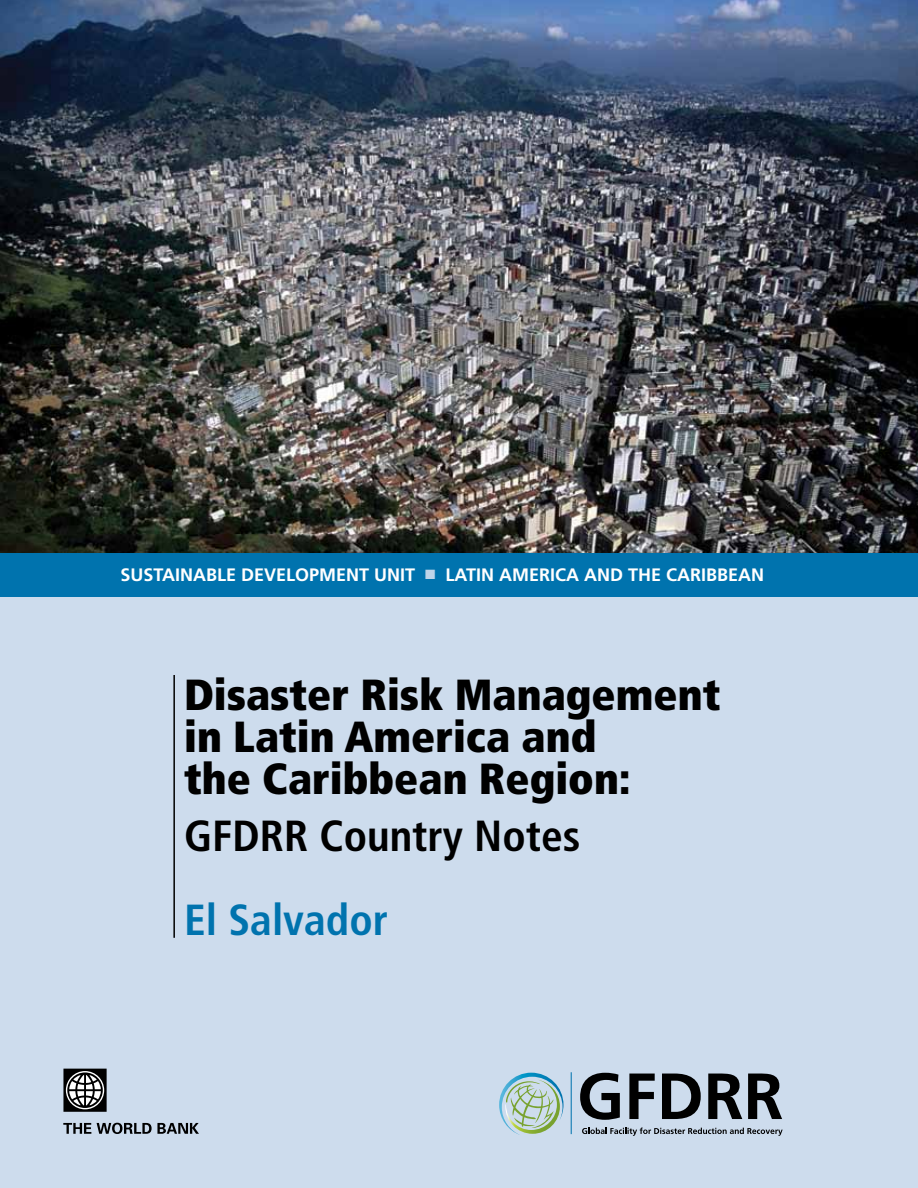
<style>
.page{position:relative;width:918px;height:1188px;background:#fff}
.page>*{position:absolute;margin:0;border:0;box-sizing:border-box;transform-origin:0 0}
.t1{font:900 condensed 43.5px/42px "Frutiger";color:#000}
.t2{font:700 condensed 43.5px "Frutiger";color:#000}
.t3{font:700 condensed 43.5px "Frutiger";color:#0073ae}
.t4{font:700 18px "Frutiger";color:#fff}
.s1{color:#bed4e9}
</style>
<div class="page">
<img style="left:0;top:0;width:918px;height:554px">
<div style="left:0;top:584px;width:918px;height:604px;background:#cddced"></div>
<div style="left:0;top:554px;width:918px;height:43px;background:#0073ae"></div>
<hr style="left:173px;top:675px;width:2px;height:263px;background:#000">
<svg style="left:63px;top:1123px;width:28px;height:11px"></svg>
<svg style="left:97px;top:1123px;width:102px;height:11px"></svg>
<svg style="left:63px;top:1069px;width:44px;height:43px;background:#59595a"></svg>
<svg style="left:582px;top:1128px;width:201px;height:8px"></svg>
<svg style="left:580px;top:1073px;width:40px;height:47px"></svg>
<svg style="left:629px;top:1074px;width:26px;height:45px"></svg>
<svg style="left:662px;top:1074px;width:39px;height:45px"></svg>
<svg style="left:708px;top:1073px;width:34px;height:46px"></svg>
<svg style="left:748px;top:1073px;width:34px;height:46px"></svg>
<svg style="left:499px;top:1073px;width:65px;height:62px"></svg>
<hr style="left:571px;top:1072px;width:1px;height:62px;background:#0073ae">
<p class="t4" style="left:121px;top:564px;width:265px">SUSTAINABLE DEVELOPMENT UNIT</p>
<p class="t4" style="left:425px;top:564px;width:31px"><span class="s1">■</span> LATIN</p>
<p class="t4" style="left:499px;top:564px;width:14px">AME</p>
<p class="t4" style="left:539px;top:564px;width:174px">RICA AN D THE CARIBBEAN</p>
<p class="t1" style="left:184px;top:673px;width:538px">Disaster Risk Management in Latin America and<br>the Caribbean Region:</p>
<p class="t2" style="left:184px;top:810px;width:398px">GFDRR Country Notes</p>
<p class="t3" style="left:184px;top:894px;width:205px">El Salvador</p>
</div>
